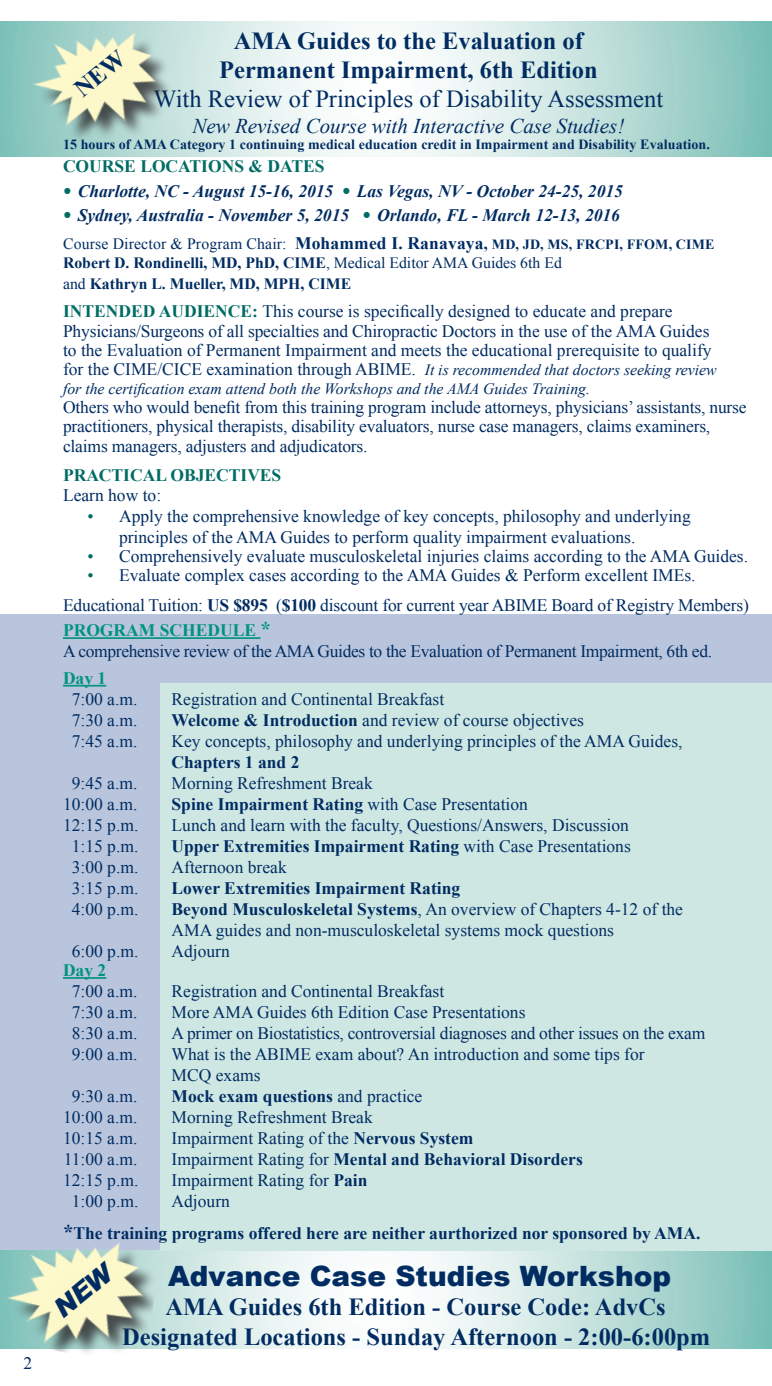
<style>
.page{position:relative;width:772px;height:1386px;background:#fff}
.page>*{position:absolute;margin:0;border:0;box-sizing:border-box;transform-origin:0 0}
.t1{font:900 28px "Arial";color:#002c62}
.t2{font:700 24.5px/29.4px "Times New Roman";color:#002c62;text-align:center}
.t3{font:24.5px "Times New Roman";color:#002c62}
.t4{font:italic 21px "Times New Roman";color:#002c62}
.t5{font:17.5px/19.2px "Times New Roman";color:#002c62}
.t6{font:700 17.5px/31.5px "Times New Roman";color:#002c62}
.t7{font:italic 700 17.5px "Times New Roman";color:#002c62}
.t8{font:17.5px/21px "Times New Roman";letter-spacing:-.02em;color:#002c62}
.t9{font:700 17.5px "Times New Roman";color:#006c64}
.t10{font:700 17.5px "Times New Roman";color:#00937f}
.t11{font:15.75px/18.9px "Times New Roman";letter-spacing:.01em;color:#002c62}
.t12{font:italic 15.75px "Times New Roman";color:#002c62}
.t13{font:700 15.75px "Times New Roman";color:#002c62}
.t14{font:700 14px "Times New Roman";letter-spacing:.005em;color:#002c62}
.s1{font-weight:400;font-style:normal;font-size:24.5px;color:#006c64}
.s2{font-weight:700;font-size:17.5px}
.s3{font-weight:700}
.s4{font-weight:700;font-size:14px}
.s5{font-weight:400}
.s6{font-weight:700;color:#006c64}
.s7{font-style:italic;font-size:15.75px}
.s8{color:#006c64}
.s9{font-weight:700;color:#00937f}
.s10{font-weight:700;font-size:21px;color:#00937f}
.s11{font-size:21px}
</style>
<div class="page">
<svg style="left:162px;top:1250px;width:609px;height:98px"></svg>
<svg style="left:0;top:22px;width:772px;height:135px"></svg>
<div style="left:160px;top:683px;width:612px;height:567px;background:#cfe7e3"></div>
<div style="left:0;top:615px;width:772px;height:68px;background:#b9c5dc"></div>
<div style="left:0;top:639px;width:160px;height:611px;background:#b9c5dc"></div>
<hr style="left:63px;top:637px;width:197px;height:2px;background:#00937f">
<hr style="left:63px;top:685px;width:43px;height:2px;background:#00937f">
<hr style="left:63px;top:977px;width:43px;height:2px;background:#00937f">
<div style="left:36px;top:35px;width:138px;height:109px;background:#c7e3de"></div>
<img style="left:20px;top:21px;width:148px;height:129px">
<div style="left:11px;top:1246px;width:151px;height:115px;background:#231f20;opacity:.75"></div>
<img style="left:0;top:1242px;width:156px;height:119px">
<div style="left:73px;top:49px;width:55px;height:49px;background:#fdf8ca"></div>
<div style="left:52px;top:1260px;width:65px;height:59px;background:#fdf8ca"></div>
<p class="t5" style="left:24px;top:1354px;width:10px">2</p>
<h2 class="t2" style="left:219px;top:25px;width:380px">AMA Guides to the Evaluation of<br>Permanent Impairment, 6th Edition</h2>
<h2 class="t3" style="left:154px;top:83px;width:511px">With Review of Principles of Disability Assessment</h2>
<p class="t4" style="left:192px;top:111px;width:433px">New Revised Course with Interactive Case Studies!</p>
<p class="t14" style="left:63px;top:135px;width:648px">15 hours of AMA Category 1 continuing medical education credit in Impairment and Disability Evaluation.</p>
<p class="t9" style="left:63px;top:154px;width:263px">COURSE LOCATIONS &amp; DATES</p>
<p class="t7" style="left:63px;top:179px;width:561px"><span class="s1">•</span> Charlotte, NC - August 15-16, 2015 <span class="s1">•</span> Las Vegas, NV - October 24-25, 2015</p>
<p class="t7" style="left:63px;top:203px;width:558px"><span class="s1">•</span> Sydney, Australia - November 5, 2015 <span class="s1">•</span> Orlando, FL - March 12-13, 2016</p>
<p class="t11" style="left:63px;top:234px;width:653px">Course Director &amp; Program Chair: <span class="s2">Mohammed I. Ranavaya</span><span class="s3">,</span> <span class="s4">MD, JD, MS, FRCPI, FFOM, CIME<br></span><span class="s3">Robert D. Rondinelli, MD, PhD, CIME</span>, Medical Editor AMA Guides 6th Ed</p>
<p class="t13" style="left:63px;top:273px;width:290px"><span class="s5">and</span> Kathryn L. Mueller, MD, MPH, CIME</p>
<p class="t5" style="left:63px;top:302px;width:655px"><span class="s6">INTENDED AUDIENCE:</span> This course is specifically designed to educate and prepare Physicians/Surgeons of all specialties and Chiropractic Doctors in the use of the AMA Guides to the Evaluation of Permanent Impairment and meets the educational prerequisite to qualify for the CIME/CICE examination through ABIME. <span class="s7">It is recommended that doctors seeking review</span></p>
<p class="t12" style="left:63px;top:378px;width:528px">for the certification exam attend both the Workshops and the AMA Guides Training.</p>
<p class="t5" style="left:63px;top:397px;width:685px">Others who would benefit from this training program include attorneys, physicians’ assistants, nurse practitioners, physical therapists, disability evaluators, nurse case managers, claims examiners, claims managers, adjusters and adjudicators.</p>
<p class="t9" style="left:63px;top:464px;width:220px">PRACTICAL OBJECTIVES</p>
<p class="t5" style="left:63px;top:485px;width:100px">Learn how to:</p>
<p class="t5" style="left:119px;top:505px;width:573px;line-height:21px;text-indent:-31px"><span class="s8">•</span> Apply the comprehensive knowledge of key concepts, philosophy and underlying principles of the AMA Guides to perform quality impairment evaluations.</p>
<p class="t5" style="left:87px;top:546px;width:662px"><span class="s8">•</span> Comprehensively evaluate musculoskeletal injuries claims according to the AMA Guides.</p>
<p class="t5" style="left:63px;top:560px;width:687px;line-height:29.8px;text-indent:24px"><span class="s8">•</span> Evaluate complex cases according to the AMA Guides &amp; Perform excellent IMEs.<br>Educational Tuition: <span class="s3">US $895</span> (<span class="s3">$100</span> discount for current year ABIME Board of Registry Members)</p>
<p class="t8" style="left:63px;top:620px;width:650px"><span class="s9">PROGRAM SCHEDULE</span> <span class="s10">*<br></span>A comprehensive review of the AMA Guides to the Evaluation of Permanent Impairment, 6th ed.</p>
<p class="t10" style="left:63px;top:666px;width:45px">Day 1</p>
<p class="t5" style="left:72px;top:689px;width:67px">7:00 a.m.</p>
<p class="t5" style="left:172px;top:689px;width:274px">Registration and Continental Breakfast</p>
<p class="t5" style="left:72px;top:710px;width:67px">7:30 a.m.</p>
<p class="t5" style="left:172px;top:710px;width:414px"><span class="s3">Welcome &amp; Introduction</span> and review of course objectives</p>
<p class="t5" style="left:72px;top:731px;width:67px">7:45 a.m.</p>
<p class="t5" style="left:172px;top:731px;width:512px">Key concepts, philosophy and underlying principles of the AMA Guides,</p>
<p class="t6" style="left:172px;top:746px;width:129px">Chapters 1 and 2</p>
<p class="t5" style="left:72px;top:773px;width:67px">9:45 a.m.</p>
<p class="t5" style="left:172px;top:773px;width:203px">Morning Refreshment Break</p>
<p class="t5" style="left:63px;top:794px;width:76px">10:00 a.m.</p>
<p class="t6" style="left:172px;top:788px;width:358px">Spine Impairment Rating <span class="s5">with Case Presentation</span></p>
<p class="t5" style="left:63px;top:815px;width:77px">12:15 p.m.</p>
<p class="t5" style="left:172px;top:815px;width:459px">Lunch and learn with the faculty, Questions/Answers, Discussion</p>
<p class="t5" style="left:72px;top:836px;width:68px">1:15 p.m.</p>
<p class="t6" style="left:172px;top:830px;width:461px">Upper Extremities Impairment Rating <span class="s5">with Case Presentations</span></p>
<p class="t5" style="left:72px;top:857px;width:68px">3:00 p.m.</p>
<p class="t5" style="left:172px;top:857px;width:117px">Afternoon break</p>
<p class="t5" style="left:72px;top:878px;width:68px">3:15 p.m.</p>
<p class="t6" style="left:172px;top:872px;width:290px">Lower Extremities Impairment Rating</p>
<p class="t5" style="left:72px;top:899px;width:68px">4:00 p.m.</p>
<p class="t5" style="left:172px;top:898px;width:513px;line-height:21px"><span class="s3">Beyond Musculoskeletal Systems</span>, An overview of Chapters 4-12 of the<br>AMA guides and non-musculoskeletal systems mock questions</p>
<p class="t5" style="left:72px;top:941px;width:68px">6:00 p.m.</p>
<p class="t5" style="left:172px;top:941px;width:60px">Adjourn</p>
<p class="t10" style="left:63px;top:958px;width:45px">Day 2</p>
<p class="t5" style="left:72px;top:981px;width:67px">7:00 a.m.</p>
<p class="t5" style="left:172px;top:981px;width:274px">Registration and Continental Breakfast</p>
<p class="t5" style="left:72px;top:1002px;width:67px">7:30 a.m.</p>
<p class="t5" style="left:172px;top:1002px;width:355px">More AMA Guides 6th Edition Case Presentations</p>
<p class="t5" style="left:72px;top:1023px;width:67px">8:30 a.m.</p>
<p class="t5" style="left:172px;top:1023px;width:535px">A primer on Biostatistics, controversial diagnoses and other issues on the exam</p>
<p class="t5" style="left:72px;top:1044px;width:67px">9:00 a.m.</p>
<p class="t5" style="left:172px;top:1043px;width:474px;line-height:21px">What is the ABIME exam about? An introduction and some tips for<br>MCQ exams</p>
<p class="t5" style="left:72px;top:1086px;width:67px">9:30 a.m.</p>
<p class="t6" style="left:172px;top:1080px;width:252px">Mock exam questions <span class="s5">and practice</span></p>
<p class="t5" style="left:63px;top:1107px;width:76px">10:00 a.m.</p>
<p class="t5" style="left:172px;top:1107px;width:203px">Morning Refreshment Break</p>
<p class="t5" style="left:63px;top:1128px;width:76px">10:15 a.m.</p>
<p class="t5" style="left:172px;top:1128px;width:303px">Impairment Rating of the <span class="s3">Nervous System</span></p>
<p class="t5" style="left:64px;top:1149px;width:75px">11:00 a.m.</p>
<p class="t6" style="left:171px;top:1143px;width:413px"><span class="s5">Impairment Rating for</span> Mental and Behavioral Disorders</p>
<p class="t5" style="left:63px;top:1170px;width:77px">12:15 p.m.</p>
<p class="t5" style="left:172px;top:1170px;width:197px">Impairment Rating for <span class="s3">Pain</span></p>
<p class="t5" style="left:72px;top:1191px;width:68px">1:00 p.m.</p>
<p class="t6" style="left:63px;top:1185px;width:639px;text-indent:109px"><span class="s5">Adjourn<br></span><span class="s11">*</span>The training programs offered here are neither aurthorized nor sponsored by AMA.</p>
<h1 class="t1" style="left:168px;top:1258px;width:504px">Advance Case Studies Workshop</h1>
<h2 class="t2" style="left:122px;top:1292px;width:590px">AMA Guides 6th Edition - Course Code: AdvCs<br>Designated Locations - Sunday Afternoon - 2:00-6:00pm</h2>
</div>
